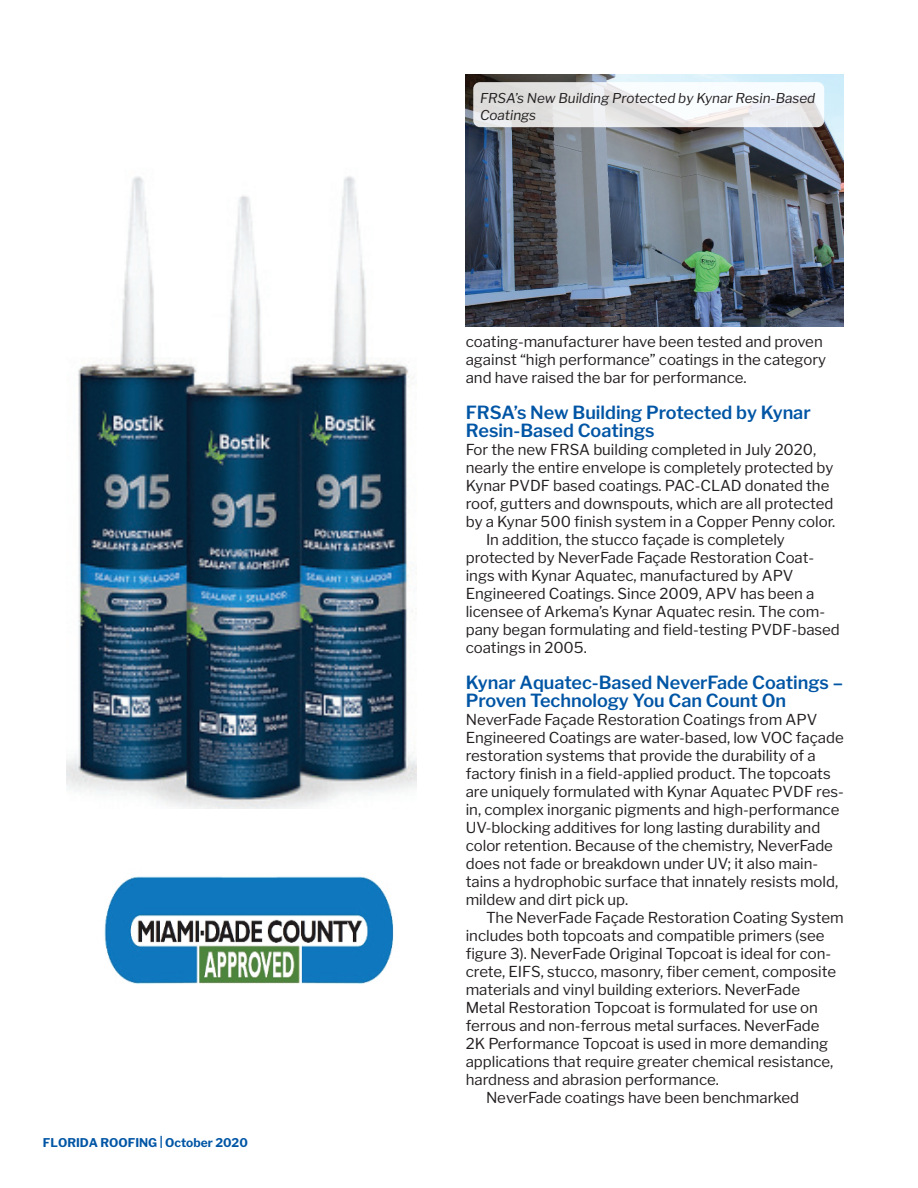
<style>
.page{position:relative;width:918px;height:1188px;background:#fff}
.page>*{position:absolute;margin:0;border:0;box-sizing:border-box;transform-origin:0 0}
.t1{font:600 18px/18px "Libre Franklin";color:#0155a5}
.t2{font:15px/18px "Libre Franklin";color:#231f20}
.t3{font:italic 13.5px/16.2px "Libre Franklin";color:#231f20}
.t4{font:700 12px "Libre Franklin";color:#0155a5}
</style>
<div class="page">
<img style="left:466px;top:74px;width:378px;height:252px">
<svg style="left:473px;top:82px;width:351px;height:45px"></svg>
<img style="left:67px;top:176px;width:350px;height:632px">
<img style="left:104px;top:876px;width:290px;height:108px">
<p class="t4" style="left:43px;top:1136px;width:206px">FLORIDA ROOFING | October 2020</p>
<p class="t3" style="left:480px;top:90px;width:337px">FRSA’s New Building Protected by Kynar Resin-Based<br>Coatings</p>
<p class="t2" style="left:466px;top:333px;width:362px">coating-manufacturer have been tested and proven against “high performance” coatings in the category and have raised the bar for performance.</p>
<p class="t1" style="left:466px;top:404px;width:346px">FRSA’s New Building Protected by Kynar<br>Resin-Based Coatings</p>
<p class="t2" style="left:466px;top:441px;width:352px">For the new FRSA building completed in July 2020,</p>
<p class="t2" style="left:466px;top:459px;width:369px">nearly the entire envelope is completely protected by</p>
<p class="t2" style="left:466px;top:477px;width:365px">Kynar PVDF based coatings. PAC-CLAD donated the</p>
<p class="t2" style="left:466px;top:495px;width:369px">roof, gutters and downspouts, which are all protected</p>
<p class="t2" style="left:466px;top:513px;width:371px">by a Kynar 500 finish system in a Copper Penny color.</p>
<p class="t2" style="left:486px;top:531px;width:300px">In addition, the stucco façade is completely</p>
<p class="t2" style="left:466px;top:549px;width:350px">protected by NeverFade Façade Restoration Coat-</p>
<p class="t2" style="left:466px;top:567px;width:329px">ings with Kynar Aquatec, manufactured by APV</p>
<p class="t2" style="left:466px;top:585px;width:350px">Engineered Coatings. Since 2009, APV has been a</p>
<p class="t2" style="left:466px;top:603px;width:361px">licensee of Arkema’s Kynar Aquatec resin. The com-</p>
<p class="t2" style="left:466px;top:621px;width:376px">pany began formulating and field-testing PVDF-based</p>
<p class="t2" style="left:466px;top:639px;width:123px">coatings in 2005.</p>
<p class="t1" style="left:466px;top:674px;width:379px">Kynar Aquatec-Based NeverFade Coatings –<br>Proven Technology You Can Count On</p>
<p class="t2" style="left:466px;top:711px;width:380px">NeverFade Façade Restoration Coatings from APV Engineered Coatings are water-based, low VOC façade restoration systems that provide the durability of a factory finish in a field-applied product. The topcoats are uniquely formulated with Kynar Aquatec PVDF res&shy;in, complex inorganic pigments and high-performance UV-blocking additives for long lasting durability and color retention. Because of the chemistry, NeverFade does not fade or breakdown under UV; it also main&shy;tains a hydrophobic surface that innately resists mold, mildew and dirt pick up.</p>
<p class="t2" style="left:486px;top:909px;width:359px">The NeverFade Façade Restoration Coating System</p>
<p class="t2" style="left:466px;top:927px;width:360px">includes both topcoats and compatible primers (see</p>
<p class="t2" style="left:466px;top:945px;width:367px">figure 3). NeverFade Original Topcoat is ideal for con-</p>
<p class="t2" style="left:466px;top:963px;width:372px">crete, EIFS, stucco, masonry, fiber cement, composite</p>
<p class="t2" style="left:466px;top:981px;width:336px">materials and vinyl building exteriors. NeverFade</p>
<p class="t2" style="left:466px;top:999px;width:354px">Metal Restoration Topcoat is formulated for use on</p>
<p class="t2" style="left:466px;top:1017px;width:355px">ferrous and non-ferrous metal surfaces. NeverFade</p>
<p class="t2" style="left:466px;top:1035px;width:364px">2K Performance Topcoat is used in more demanding</p>
<p class="t2" style="left:466px;top:1053px;width:369px">applications that require greater chemical resistance,</p>
<p class="t2" style="left:466px;top:1071px;width:255px">hardness and abrasion performance.</p>
<p class="t2" style="left:486px;top:1089px;width:315px">NeverFade coatings have been benchmarked</p>
</div>
